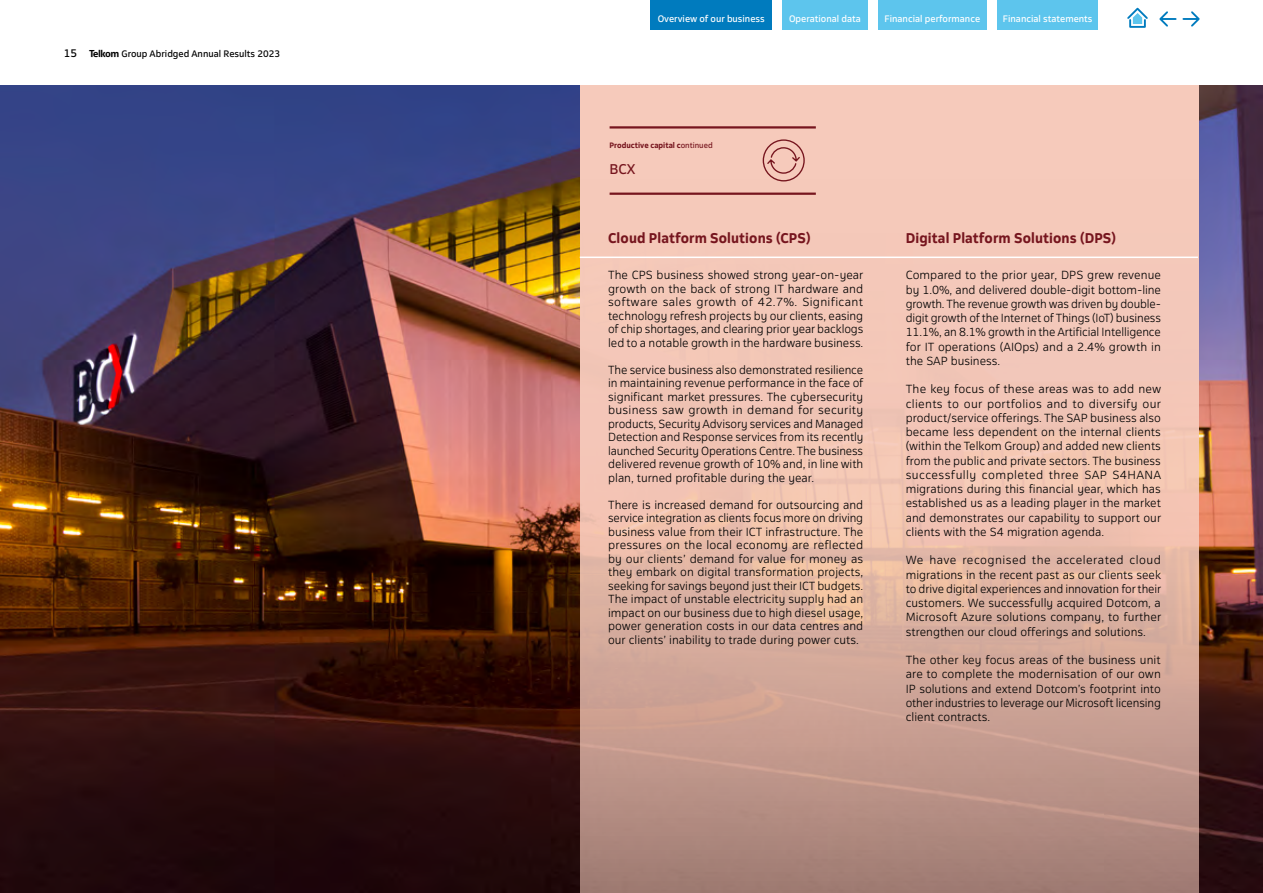
<style>
.page{position:relative;width:1263px;height:893px;background:#fff}
.page>*{position:absolute;margin:0;border:0;box-sizing:border-box;transform-origin:0 0}
.t1{font:700 13.5px "Telkom 123";letter-spacing:.01em;color:#76151e}
.t2{font:13.5px "Telkom 123";color:#76151e}
.t3{font:300 11.25px/14.2px "Telkom 123";color:#000;text-align:justify}
.t4{font:9px "Telkom 123";color:#fff}
.t5{font:9px "Telkom 123";color:#000}
.t6{font:700 7.5px "Telkom 123";color:#76151e}
.s1{font-size:10.5px}
.s2{font-weight:700}
.s3{font-weight:400}
</style>
<div class="page">
<img style="left:0;top:85px;width:1263px;height:808px">
<svg style="left:580px;top:85px;width:619px;height:808px;background:#e0b5a6"></svg>
<hr style="left:580px;top:257px;width:618px;height:1px;background:#fff">
<hr style="left:610px;top:126px;width:206px;height:3px;background:#76151e">
<hr style="left:610px;top:193px;width:206px;height:2px;background:#76151e">
<svg style="left:762px;top:139px;width:43px;height:43px;background:#e1aca1"></svg>
<div style="left:651px;top:0;width:121px;height:30px;background:#007bbe"></div>
<div style="left:878px;top:0;width:108px;height:30px;background:#5dc5ed"></div>
<div style="left:997px;top:0;width:101px;height:30px;background:#5dc5ed"></div>
<svg style="left:1127px;top:8px;width:21px;height:20px"></svg>
<svg style="left:1159px;top:11px;width:17px;height:16px"></svg>
<svg style="left:1182px;top:11px;width:18px;height:16px"></svg>
<div style="left:782px;top:0;width:85px;height:30px;background:#5dc5ed"></div>
<p class="t5" style="left:64px;top:48px;width:218px"><span class="s1">15</span> <span class="s2">Telkom</span> Group Abridged Annual Results 2023</p>
<p class="t4" style="left:658px;top:13px;width:108px">Overview of our business</p>
<p class="t4" style="left:789px;top:13px;width:73px">Operational data</p>
<p class="t4" style="left:884px;top:13px;width:97px">Financial performance</p>
<p class="t4" style="left:1003px;top:13px;width:91px">Financial statements</p>
<p class="t6" style="left:610px;top:141px;width:105px">Productive capital c<span class="s3">ontinued</span></p>
<p class="t2" style="left:610px;top:160px;width:28px">BCX</p>
<p class="t1" style="left:608px;top:229px;width:204px">Cloud Platform Solutions (CPS)</p>
<p class="t3" style="left:608px;top:268px;width:257px;line-height:13.5px">The CPS business showed strong year-on-year growth on the back of strong IT hardware and software sales growth of 42.7%. Significant technology refresh projects by our clients, easing of chip shortages, and clearing prior year backlogs led to a notable growth in the hardware business.</p>
<p class="t3" style="left:608px;top:363px;width:257px;line-height:13.5px">The service business also demonstrated resilience in maintaining revenue performance in the face of significant market pressures. The cybersecurity business saw growth in demand for security products, Security Advisory services and Managed Detection and Response services from its recently launched Security Operations Centre. The business delivered revenue growth of 10% and, in line with plan, turned profitable during the year.</p>
<p class="t3" style="left:608px;top:498px;width:257px;line-height:13.5px">There is increased demand for outsourcing and service integration as clients focus more on driving business value from their ICT infrastructure. The pressures on the local economy are reflected by our clients’ demand for value for money as they embark on digital transformation projects, seeking for savings beyond just their ICT budgets.<br>The impact of unstable electricity supply had an impact on our business due to high diesel usage, power generation costs in our data centres and our clients’ inability to trade during power cuts.</p>
<p class="t1" style="left:906px;top:229px;width:212px">Digital Platform Solutions (DPS)</p>
<p class="t3" style="left:906px;top:268px;width:257px">Compared to the prior year, DPS grew revenue by 1.0%, and delivered double-digit bottom-line growth. The revenue growth was driven by double&shy;digit growth of the Internet of Things (IoT) business 11.1%, an 8.1% growth in the Artificial Intelligence for IT operations (AIOps) and a 2.4% growth in the SAP business.</p>
<p class="t3" style="left:906px;top:382px;width:257px">The key focus of these areas was to add new clients to our portfolios and to diversify our product/service offerings. The SAP business also became less dependent on the internal clients (within the Telkom Group) and added new clients from the public and private sectors. The business successfully completed three SAP S4HANA migrations during this financial year, which has established us as a leading player in the market and demonstrates our capability to support our clients with the S4 migration agenda.</p>
<p class="t3" style="left:906px;top:553px;width:257px">We have recognised the accelerated cloud migrations in the recent past as our clients seek to drive digital experiences and innovation for their customers. We successfully acquired Dotcom, a Microsoft Azure solutions company, to further strengthen our cloud offerings and solutions.</p>
<p class="t3" style="left:906px;top:653px;width:257px">The other key focus areas of the business unit are to complete the modernisation of our own IP solutions and extend Dotcom’s footprint into other industries to leverage our Microsoft licensing client contracts.</p>
</div>
